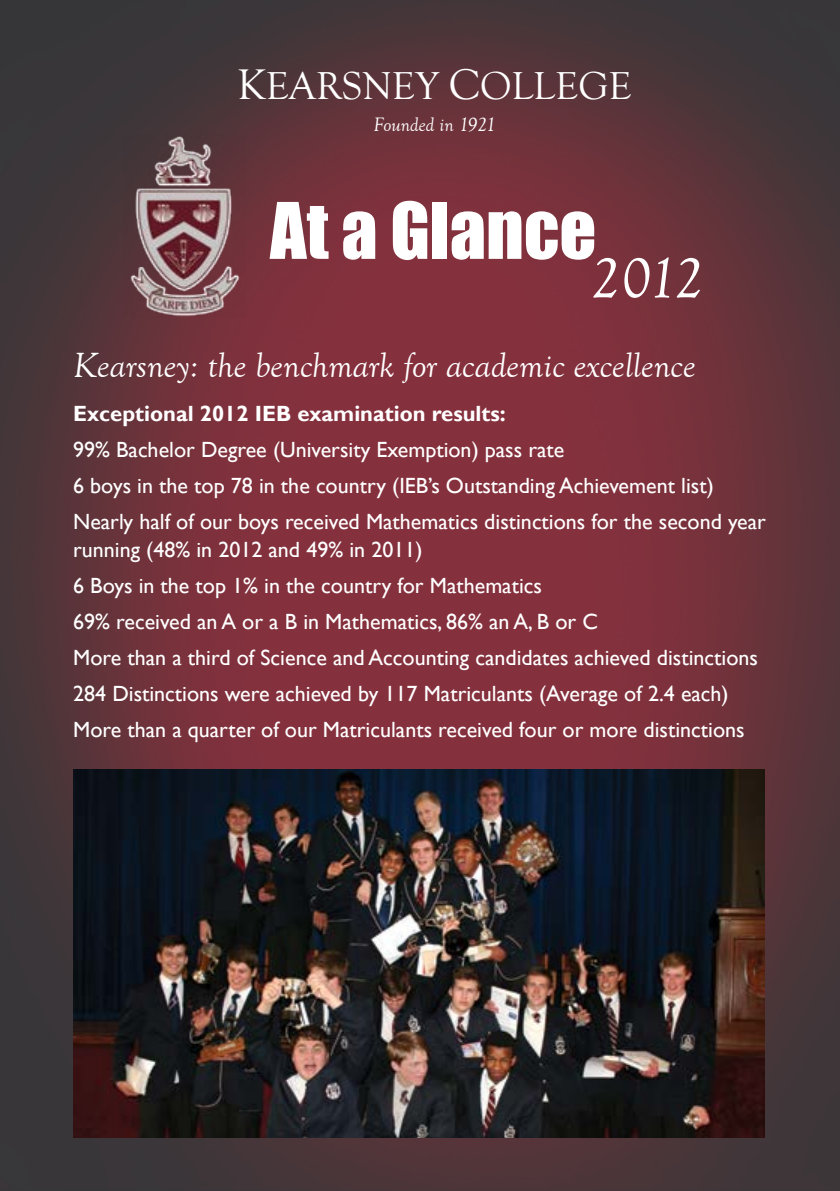
<style>
.page{position:relative;width:840px;height:1191px;background:#fff}
.page>*{position:absolute;margin:0;border:0;box-sizing:border-box;transform-origin:0 0}
.t1{font:72px "Impact";color:#fff}
.t2{font:italic 60px "Goudy Old Style T";color:#fff}
.t3{font:40px "Goudy Old Style T";color:#fff}
.t4{font:italic 36px "Goudy Old Style T";color:#fff}
.t5{font:22px/36px "Gill Sans";color:#fff}
.t6{font:700 22px "Gill Sans";color:#fff}
.t7{font:italic 20px "Goudy Old Style T";color:#fff}
.s1{font-size:44px}
</style>
<div class="page">
<img style="left:0;top:0;width:839px;height:1191px">
<img style="left:73px;top:770px;width:691px;height:367px">
<img style="left:124px;top:134px;width:121px;height:183px">
<h3 class="t3" style="left:237px;top:64px;width:396px"><span class="s1">K</span>EARSNEY <span class="s1">C</span>OLLEGE</h3>
<p class="t7" style="left:373px;top:113px;width:123px">Founded in 1921</p>
<h1 class="t1" style="left:270px;top:175px;width:327px">At a Glance</h1>
<h2 class="t2" style="left:590px;top:245px;width:115px">2012</h2>
<h3 class="t4" style="left:73px;top:345px;width:623px">Kearsney: the benchmark for academic excellence</h3>
<p class="t6" style="left:73px;top:400px;width:434px">Exceptional 2012 IEB examination results:</p>
<p class="t5" style="left:73px;top:432px;width:693px">99% Bachelor Degree (University Exemption) pass rate<br>6 boys in the top 78 in the country (IEB’s Outstanding Achievement list)<br>Nearly half of our boys received Mathematics distinctions for the second year</p>
<p class="t5" style="left:73px;top:532px;width:686px">running (48% in 2012 and 49% in 2011)<br>6 Boys in the top 1% in the country for Mathematics<br>69% received an A or a B in Mathematics, 86% an A, B or C<br>More than a third of Science and Accounting candidates achieved distinctions 284 Distinctions were achieved by 117 Matriculants (Average of 2.4 each)<br>More than a quarter of our Matriculants received four or more distinctions</p>
</div>
